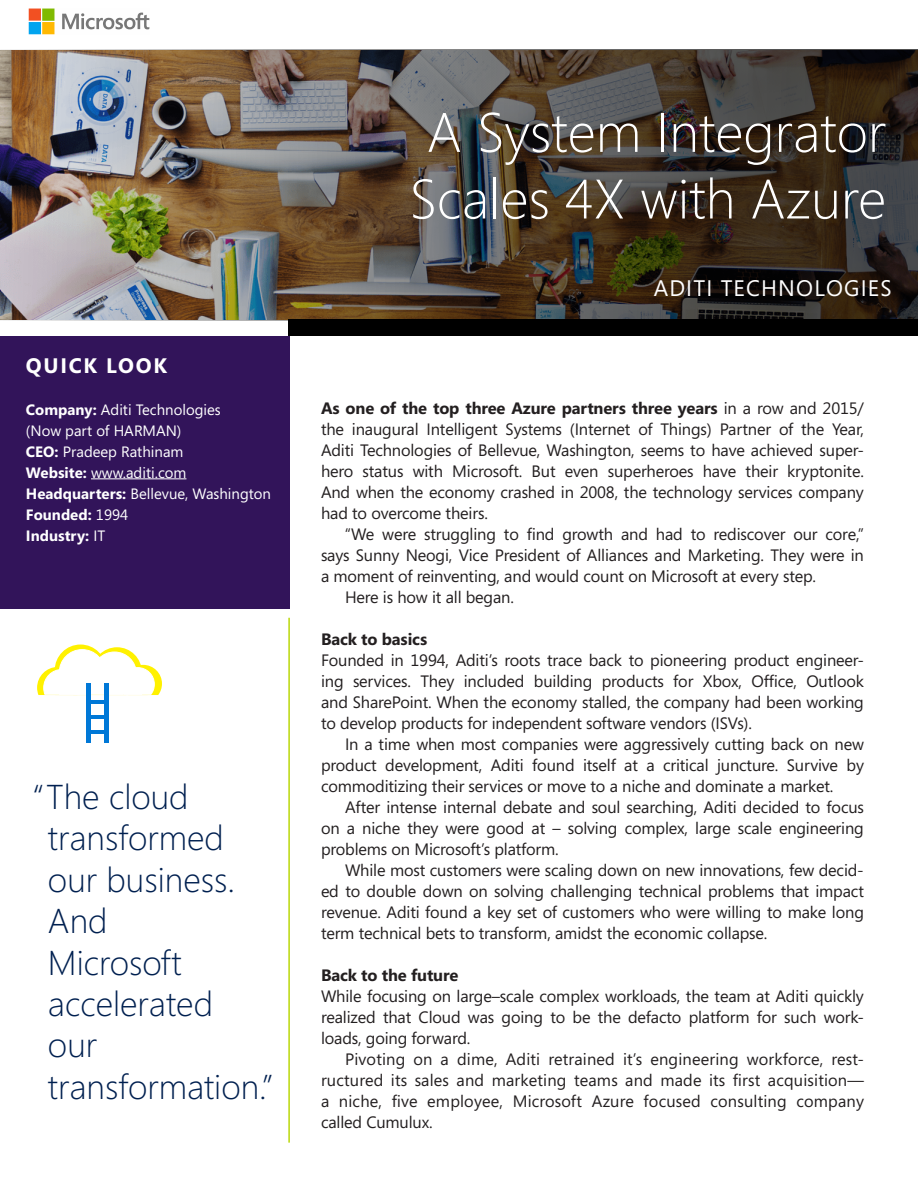
<style>
.page{position:relative;width:918px;height:1188px;background:#fff}
.page>*{position:absolute;margin:0;border:0;box-sizing:border-box;transform-origin:0 0}
.t1{font:300 55.5px/66.6px "Segoe";color:#fff;text-align:center}
.t2{font:300 34.5px/41.4px "Segoe";color:#002050}
.t3{font:22.5px "Segoe";letter-spacing:.05em;color:#fff}
.t4{font:700 21px "Segoe";letter-spacing:.08em;color:#fff}
.t5{font:16.5px/21px "Segoe";letter-spacing:-.01em;color:#231f20;text-align:justify}
.t6{font:700 16.5px "Segoe";letter-spacing:-.01em;color:#231f20}
.t7{font:15px "Segoe";color:#fff}
.t8{font:700 15px "Segoe";color:#fff}
.s1{font-weight:700}
.s2{font-weight:400}
</style>
<div class="page">
<div style="left:288px;top:320px;width:630px;height:16px;background:#000"></div>
<hr style="left:288px;top:618px;width:2px;height:525px;background:#bad80a">
<svg style="left:29px;top:9px;width:120px;height:25px"></svg>
<img style="left:0;top:50px;width:918px;height:271px">
<div style="left:0;top:336px;width:289px;height:273px;background:#32145a"></div>
<hr style="left:91px;top:478px;width:95px;height:1px;background:#fff">
<svg style="left:37px;top:645px;width:125px;height:51px"></svg>
<hr style="left:87px;top:683px;width:4px;height:60px;background:#0078d7">
<hr style="left:105px;top:683px;width:4px;height:60px;background:#0078d7">
<hr style="left:89px;top:700px;width:18px;height:4px;background:#0078d7">
<hr style="left:89px;top:715px;width:18px;height:4px;background:#0078d7">
<hr style="left:89px;top:730px;width:18px;height:4px;background:#0078d7">
<p class="t4" style="left:26px;top:350px;width:143px">QUICK LOOK</p>
<p class="t7" style="left:26px;top:399px;width:196px"><span class="s1">Company:</span> Aditi Technologies</p>
<p class="t7" style="left:26px;top:420px;width:157px">(Now part of HARMAN)</p>
<p class="t7" style="left:26px;top:441px;width:159px"><span class="s1">CEO:</span> Pradeep Rathinam</p>
<p class="t7" style="left:26px;top:462px;width:162px"><span class="s1">Website:</span> www.aditi.com</p>
<p class="t7" style="left:26px;top:483px;width:247px"><span class="s1">Headquarters:</span> Bellevue, Washington</p>
<p class="t8" style="left:26px;top:504px;width:104px">Founded: <span class="s2">1994</span></p>
<p class="t8" style="left:26px;top:525px;width:81px">Industry: <span class="s2">IT</span></p>
<p class="t2" style="left:46px;top:775px;width:191px">The cloud transformed our business.<br>And<br>Microsoft accelerated</p>
<p class="t2" style="left:48px;top:1024px;width:227px">our transformation.”</p>
<p class="t1" style="left:409px;top:98px;width:478px">A System Integrator<br>Scales 4X with Azure</p>
<p class="t3" style="left:654px;top:272px;width:239px">ADITI TECHNOLOGIES</p>
<p class="t5" style="left:321px;top:397px;width:545px"><span class="s1">As one of the top three Azure partners three years</span> in a row and 2015/ the inaugural Intelligent Systems (Internet of Things) Partner of the Year, Aditi Technologies of Bellevue, Washington, seems to have achieved super&shy;hero status with Microsoft. But even superheroes have their kryptonite.<br>And when the economy crashed in 2008, the technology services company had to overcome theirs.</p>
<p class="t5" style="left:321px;top:523px;width:544px;text-indent:24px">“We were struggling to find growth and had to rediscover our core,” says Sunny Neogi, Vice President of Alliances and Marketing. They were in a moment of reinventing, and would count on Microsoft at every step.</p>
<p class="t5" style="left:345px;top:586px;width:171px">Here is how it all began.</p>
<p class="t6" style="left:321px;top:628px;width:108px">Back to basics</p>
<p class="t5" style="left:321px;top:649px;width:545px">Founded in 1994, Aditi’s roots trace back to pioneering product engineer&shy;ing services. They included building products for Xbox, Office, Outlook and SharePoint. When the economy stalled, the company had been working to develop products for independent software vendors (ISVs).</p>
<p class="t5" style="left:321px;top:733px;width:544px;text-indent:24px">In a time when most companies were aggressively cutting back on new product development, Aditi found itself at a critical juncture. Survive by commoditizing their services or move to a niche and dominate a market.</p>
<p class="t5" style="left:321px;top:796px;width:545px;text-indent:24px">After intense internal debate and soul searching, Aditi decided to focus on a niche they were good at – solving complex, large scale engineering problems on Microsoft’s platform.</p>
<p class="t5" style="left:321px;top:859px;width:545px;text-indent:24px">While most customers were scaling down on new innovations, few decid&shy;ed to double down on solving challenging technical problems that impact revenue. Aditi found a key set of customers who were willing to make long term technical bets to transform, amidst the economic collapse.</p>
<p class="t6" style="left:321px;top:964px;width:139px">Back to the future</p>
<p class="t5" style="left:321px;top:985px;width:544px">While focusing on large–scale complex workloads, the team at Aditi quickly realized that Cloud was going to be the defacto platform for such work&shy;loads, going forward.</p>
<p class="t5" style="left:321px;top:1048px;width:545px;text-indent:24px">Pivoting on a dime, Aditi retrained it’s engineering workforce, rest&shy;ructured its sales and marketing teams and made its first acquisition— a niche, five employee, Microsoft Azure focused consulting company called Cumulux.</p>
</div>
